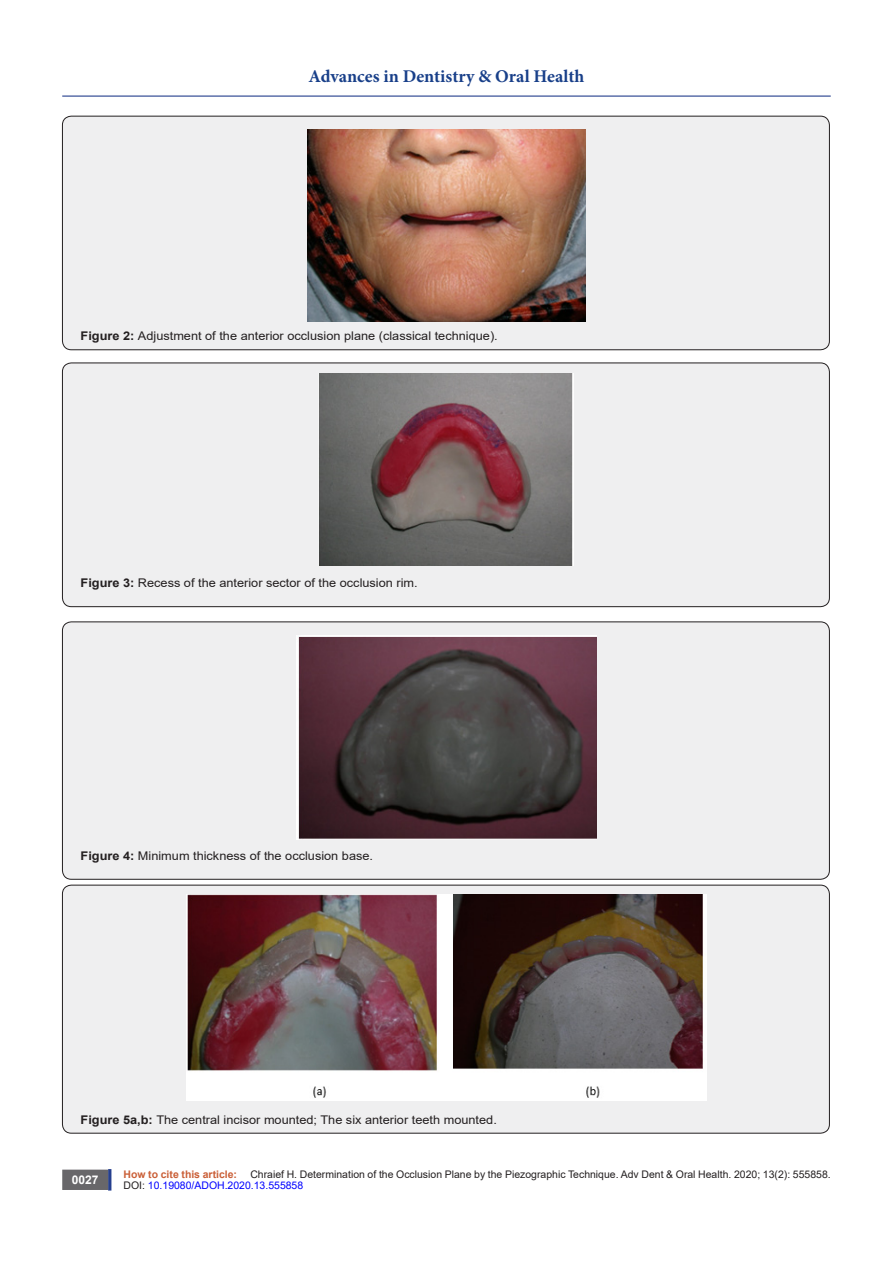
<style>
.page{position:relative;width:893px;height:1263px;background:#fff}
.page>*{position:absolute;margin:0;border:0;box-sizing:border-box;transform-origin:0 0}
.t1{font:700 18px "Minion Pro";color:#183f89}
.t2{font:12px "Arial";color:#231f20;scale:1.07 1}
.t3{font:700 12px "Arial";color:#fff}
.t4{font:10.5px/12px "Arial";color:#231f20}
.t5{font:700 10.5px "Arial";color:#ca5f37}
.s1{font-weight:700}
.s2{color:#00f}
</style>
<div class="page">
<div style="left:108px;top:1169px;width:3px;height:21px;background:#253f8e;border:2px solid #253f8e"></div>
<hr style="left:62px;top:96px;width:769px;height:1px;background:#253f8e">
<div style="left:63px;top:1170px;width:44px;height:19px;background:#68676a"></div>
<div style="left:62px;top:1169px;width:46px;height:21px;border:2px solid #68676a"></div>
<div style="left:62px;top:116px;width:767px;height:234px;background:#efeff0;border-radius:9px"></div>
<div style="left:62px;top:116px;width:768px;height:234px;border:1px solid #231f20;border-radius:9px"></div>
<img style="left:307px;top:130px;width:278px;height:191px">
<div style="left:62px;top:363px;width:767px;height:244px;background:#efeff0;border-radius:9px"></div>
<div style="left:62px;top:363px;width:768px;height:244px;border:1px solid #231f20;border-radius:9px"></div>
<img style="left:319px;top:373px;width:255px;height:192px">
<div style="left:62px;top:622px;width:767px;height:257px;background:#efeff0;border-radius:9px"></div>
<div style="left:62px;top:622px;width:768px;height:257px;border:1px solid #231f20;border-radius:9px"></div>
<img style="left:296px;top:636px;width:301px;height:204px">
<div style="left:62px;top:885px;width:767px;height:248px;background:#efeff0;border-radius:9px"></div>
<div style="left:62px;top:885px;width:768px;height:248px;border:1px solid #231f20;border-radius:9px"></div>
<img style="left:186px;top:894px;width:520px;height:206px">
<h1 class="t1" style="left:308px;top:63px;width:277px">Advances in Dentistry &amp; Oral Health</h1>
<p class="t2" style="left:81px;top:328px;width:391px"><span class="s1">Figure 2:</span> Adjustment of the anterior occlusion plane (classical technique).</p>
<p class="t2" style="left:81px;top:574px;width:317px"><span class="s1">Figure 3:</span> Recess of the anterior sector of the occlusion rim.</p>
<p class="t2" style="left:81px;top:848px;width:275px"><span class="s1">Figure 4:</span> Minimum thickness of the occlusion base.</p>
<p class="t2" style="left:81px;top:1111px;width:391px"><span class="s1">Figure 5a,b:</span> The central incisor mounted; The six anterior teeth mounted.</p>
<p class="t3" style="left:72px;top:1171px;width:28px">0027</p>
<p class="t4" style="left:124px;top:1168px;width:709px;text-indent:127px">Chraief H. Determination of the Occlusion Plane by the Piezographic Technique. Adv Dent &amp; Oral Health. 2020; 13(2): 555858.<br>DOI: <span class="s2">10.19080/ADOH.2020.13.555858</span></p>
<p class="t5" style="left:124px;top:1166px;width:115px">How to cite this article:</p>
</div>
